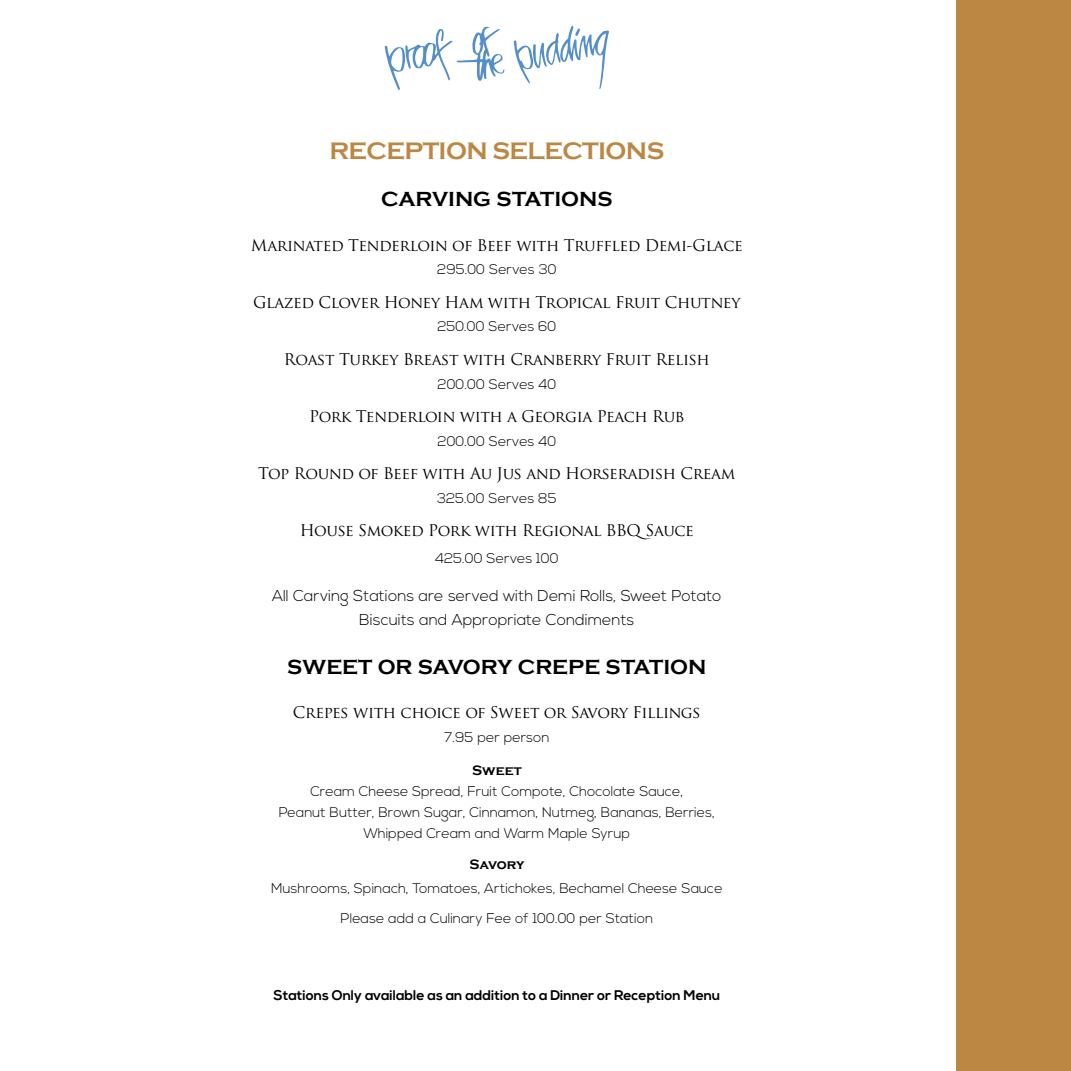
<style>
.page{position:relative;width:1071px;height:1071px;background:#fff}
.page>*{position:absolute;margin:0;border:0;box-sizing:border-box;transform-origin:0 0}
.t1{font:700 24.5px "Copperplate Gothic";letter-spacing:-.025em;color:#bc8742}
.t2{font:700 21px "Copperplate Gothic";color:#000}
.t3{font:15.75px "Trajan Pro";letter-spacing:-.025em;color:#000}
.t4{font:300 15.75px/24.5px "Nexa";color:#000;text-align:center}
.t5{font:300 14px/21px "Nexa";color:#000;text-align:center}
.t6{font:700 14px "Nexa";color:#000}
.t7{font:700 14px "Copperplate Gothic";color:#000}
</style>
<div class="page">
<svg style="left:385px;top:27px;width:120px;height:63px"></svg>
<svg style="left:514px;top:26px;width:95px;height:63px"></svg>
<div style="left:956px;top:0;width:115px;height:1071px;background:#bc8742"></div>
<h1 class="t1" style="left:329px;top:138px;width:336px">RECEPTION SELECTIONS</h1>
<h2 class="t2" style="left:381px;top:188px;width:233px">CARVING STATIONS</h2>
<p class="t3" style="left:251px;top:235px;width:493px">Marinated Tenderloin of Beef with Truffled Demi-Glace</p>
<p class="t5" style="left:437px;top:260px;width:121px">295.00 Serves 30</p>
<p class="t3" style="left:253px;top:292px;width:489px">Glazed Clover Honey Ham with Tropical Fruit Chutney</p>
<p class="t5" style="left:437px;top:317px;width:121px">250.00 Serves 60</p>
<p class="t3" style="left:284px;top:349px;width:427px">Roast Turkey Breast with Cranberry Fruit Relish</p>
<p class="t5" style="left:437px;top:374px;width:120px">200.00 Serves 40</p>
<p class="t3" style="left:309px;top:406px;width:377px">Pork Tenderloin with a Georgia Peach Rub</p>
<p class="t5" style="left:437px;top:431px;width:120px">200.00 Serves 40</p>
<p class="t3" style="left:258px;top:464px;width:479px">Top Round of Beef with Au Jus and Horseradish Cream</p>
<p class="t5" style="left:437px;top:488px;width:121px">325.00 Serves 85</p>
<p class="t3" style="left:300px;top:521px;width:396px">House Smoked Pork with Regional BBQSauce</p>
<p class="t5" style="left:435px;top:549px;width:125px">425.00 Serves 100</p>
<p class="t4" style="left:272px;top:584px;width:451px">All Carving Stations are served with Demi Rolls, Sweet Potato<br>Biscuits and Appropriate Condiments</p>
<h2 class="t2" style="left:287px;top:655px;width:421px">SWEET OR SAVORY CREPE STATION</h2>
<p class="t3" style="left:293px;top:703px;width:409px">Crepes with choice of Sweet or Savory Fillings</p>
<p class="t5" style="left:444px;top:727px;width:107px">7.95 per person</p>
<p class="t7" style="left:472px;top:763px;width:51px">Sweet</p>
<p class="t5" style="left:279px;top:782px;width:438px">Cream Cheese Spread, Fruit Compote, Chocolate Sauce,<br>Peanut Butter, Brown Sugar, Cinnamon, Nutmeg, Bananas, Berries,<br>Whipped Cream and Warm Maple Syrup</p>
<p class="t7" style="left:469px;top:856px;width:57px">Savory</p>
<p class="t5" style="left:271px;top:874px;width:453px;line-height:30.1px">Mushrooms, Spinach, Tomatoes, Artichokes, Bechamel Cheese Sauce<br>Please add a Culinary Fee of 100.00 per Station</p>
<p class="t6" style="left:274px;top:987px;width:448px">Stations Only available as an addition to a Dinner or Reception Menu</p>
</div>
